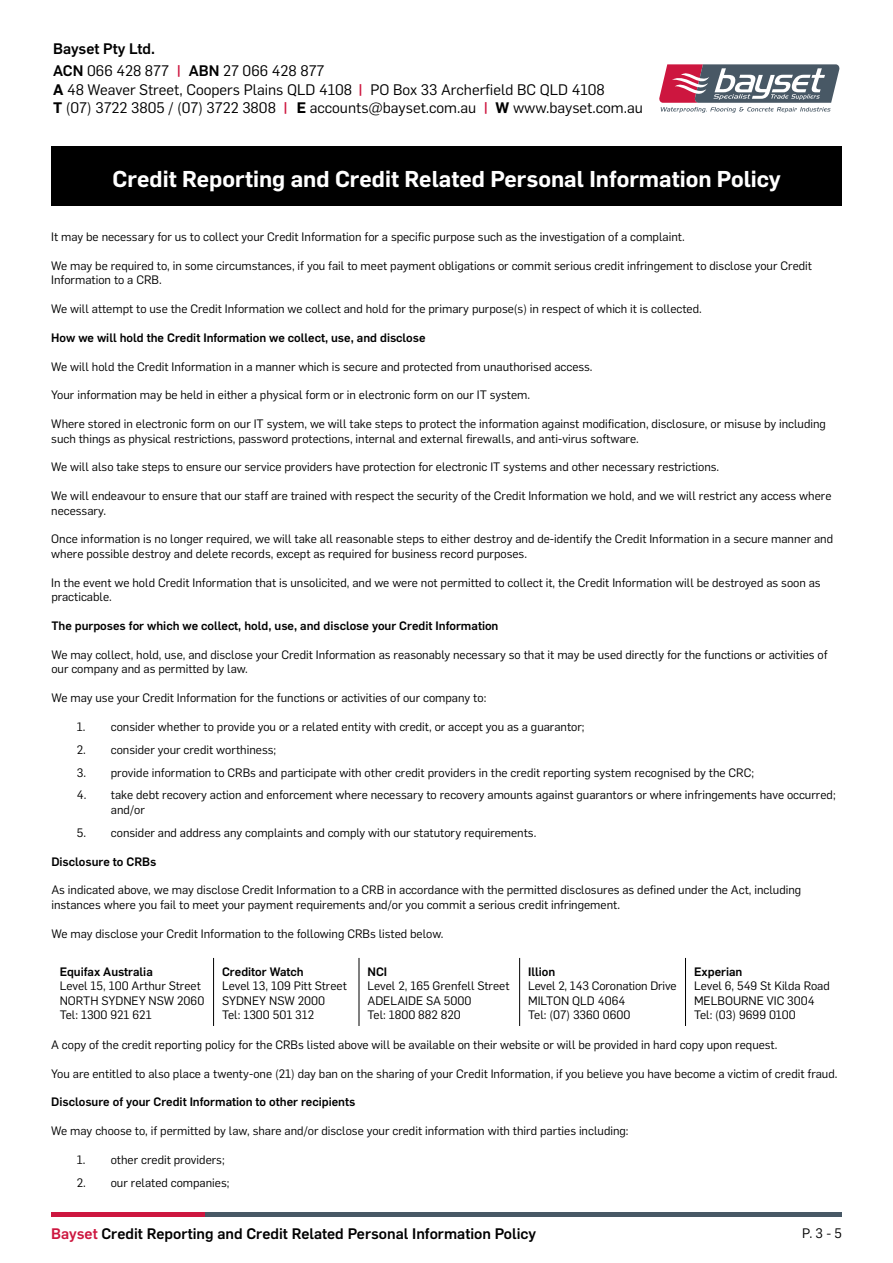
<style>
.page{position:relative;width:893px;height:1263px;background:#fff}
.page>*{position:absolute;margin:0;border:0;box-sizing:border-box;transform-origin:0 0}
.t1{font:600 22.5px "Flama";color:#fff}
.t2{font:15px/22.2px "Flama";color:#000}
.t3{font:500 15px "Flama";color:#000}
.t4{font:500 15px "Flama";color:#cd163f}
.t5{font:13.5px "Flama";color:#000}
.t6{font:12px/14.4px "Flama";color:#000}
.t7{font:500 12px "Flama";color:#000}
.s1{font-weight:500}
.s2{font-weight:500;color:#cd163f}
.s3{font-weight:600}
.s4{color:#cd163f}
</style>
<div class="page">
<hr style="left:51px;top:1212px;width:154px;height:4px;background:#cd163f">
<hr style="left:205px;top:1212px;width:637px;height:4px;background:#485865">
<hr style="left:213px;top:958px;width:1px;height:68px;background:#000">
<hr style="left:359px;top:958px;width:1px;height:68px;background:#000">
<hr style="left:519px;top:958px;width:1px;height:68px;background:#000">
<hr style="left:685px;top:958px;width:1px;height:68px;background:#000">
<div style="left:51px;top:147px;width:791px;height:59px;background:#000"></div>
<svg style="left:659px;top:64px;width:181px;height:49px"></svg>
<p class="t2" style="left:53px;top:37px;width:273px"><span class="s1">Bayset Pty Ltd.<br>ACN</span> 066 428 877 <span class="s2">|</span> <span class="s1">ABN</span> 27 066 428 877</p>
<p class="t2" style="left:53px;top:79px;width:553px;line-height:18px"><span class="s3">A</span> 48 Weaver Street, Coopers Plains QLD 4108 PO Box 33 Archerfield BC QLD 4108<br><span class="s3">T</span> (07) 3722 3805 / (07) 3722 3808 <span class="s2">|</span> <span class="s3">E</span> accounts@bayset.com.au <span class="s2">|</span></p>
<p class="t4" style="left:358px;top:78px;width:6px">|</p>
<p class="t2" style="left:496px;top:95px;width:149px"><span class="s3">W</span> www.bayset.com.au</p>
<h1 class="t1" style="left:113px;top:163px;width:670px">Credit Reporting and Credit Related Personal Information Policy</h1>
<p class="t6" style="left:51px;top:229px;width:635px">It may be necessary for us to collect your Credit Information for a specific purpose such as the investigation of a complaint.</p>
<p class="t6" style="left:51px;top:258px;width:762px">We may be required to, in some circumstances, if you fail to meet payment obligations or commit serious credit infringement to disclose your Credit<br>Information to a CRB.</p>
<p class="t6" style="left:51px;top:301px;width:652px">We will attempt to use the Credit Information we collect and hold for the primary purpose(s) in respect of which it is collected.</p>
<p class="t7" style="left:51px;top:329px;width:376px">How we will hold the Credit Information we collect, use, and disclose</p>
<p class="t6" style="left:51px;top:358px;width:543px">We will hold the Credit Information in a manner which is secure and protected from unauthorised access.</p>
<p class="t6" style="left:51px;top:387px;width:480px">Your information may be held in either a physical form or in electronic form on our IT system.</p>
<p class="t6" style="left:51px;top:416px;width:776px">Where stored in electronic form on our IT system, we will take steps to protect the information against modification, disclosure, or misuse by including such things as physical restrictions, password protections, internal and external firewalls, and anti-virus software.</p>
<p class="t6" style="left:51px;top:459px;width:669px">We will also take steps to ensure our service providers have protection for electronic IT systems and other necessary restrictions.</p>
<p class="t6" style="left:51px;top:488px;width:782px">We will endeavour to ensure that our staff are trained with respect the security of the Credit Information we hold, and we will restrict any access where necessary.</p>
<p class="t6" style="left:51px;top:531px;width:783px">Once information is no longer required, we will take all reasonable steps to either destroy and de-identify the Credit Information in a secure manner and where possible destroy and delete records, except as required for business record purposes.</p>
<p class="t6" style="left:51px;top:574px;width:771px">In the event we hold Credit Information that is unsolicited, and we were not permitted to collect it, the Credit Information will be destroyed as soon as practicable.</p>
<p class="t7" style="left:51px;top:617px;width:449px">The purposes for which we collect, hold, use, and disclose your Credit Information</p>
<p class="t6" style="left:51px;top:646px;width:778px">We may collect, hold, use, and disclose your Credit Information as reasonably necessary so that it may be used directly for the functions or activities of our company and as permitted by law.</p>
<p class="t6" style="left:51px;top:690px;width:436px">We may use your Credit Information for the functions or activities of our company to:</p>
<p class="t6" style="left:77px;top:718px;width:509px">1. consider whether to provide you or a related entity with credit, or accept you as a guarantor;</p>
<p class="t6" style="left:77px;top:741px;width:201px">2. consider your credit worthiness;</p>
<p class="t6" style="left:77px;top:764px;width:679px">3. provide information to CRBs and participate with other credit providers in the credit reporting system recognised by the CRC;</p>
<p class="t6" style="left:111px;top:787px;width:726px;text-indent:-34px">4. take debt recovery action and enforcement where necessary to recovery amounts against guarantors or where infringements have occurred; and/or</p>
<p class="t6" style="left:77px;top:824px;width:461px">5. consider and address any complaints and comply with our statutory requirements.</p>
<p class="t7" style="left:51px;top:853px;width:107px">Disclosure to CRBs</p>
<p class="t6" style="left:51px;top:882px;width:751px">As indicated above, we may disclose Credit Information to a CRB in accordance with the permitted disclosures as defined under the Act, including instances where you fail to meet your payment requirements and/or you commit a serious credit infringement.</p>
<p class="t6" style="left:51px;top:925px;width:394px">We may disclose your Credit Information to the following CRBs listed below.</p>
<p class="t7" style="left:60px;top:963px;width:95px">Equifax Australia</p>
<p class="t6" style="left:60px;top:978px;width:146px">Level 15, 100 Arthur Street<br>NORTH SYDNEY NSW 2060<br>Tel: 1300 921 621</p>
<p class="t7" style="left:222px;top:963px;width:83px">Creditor Watch</p>
<p class="t6" style="left:222px;top:978px;width:126px">Level 13, 109 Pitt Street<br>SYDNEY NSW 2000<br>Tel: 1300 501 312</p>
<p class="t7" style="left:367px;top:963px;width:21px">NCI</p>
<p class="t6" style="left:367px;top:978px;width:144px">Level 2, 165 Grenfell Street<br>ADELAIDE SA 5000<br>Tel: 1800 882 820</p>
<p class="t7" style="left:528px;top:963px;width:29px">Illion</p>
<p class="t6" style="left:528px;top:978px;width:150px">Level 2, 143 Coronation Drive<br>MILTON QLD 4064<br>Tel: (07) 3360 0600</p>
<p class="t7" style="left:694px;top:963px;width:50px">Experian</p>
<p class="t6" style="left:694px;top:978px;width:137px">Level 6, 549 St Kilda Road<br>MELBOURNE VIC 3004<br>Tel: (03) 9699 0100</p>
<p class="t6" style="left:51px;top:1036px;width:728px">A copy of the credit reporting policy for the CRBs listed above will be available on their website or will be provided in hard copy upon request.</p>
<p class="t6" style="left:51px;top:1065px;width:788px">You are entitled to also place a twenty-one (21) day ban on the sharing of your Credit Information, if you believe you have become a victim of credit fraud.</p>
<p class="t7" style="left:51px;top:1093px;width:306px">Disclosure of your Credit Information to other recipients</p>
<p class="t6" style="left:51px;top:1123px;width:579px">We may choose to, if permitted by law, share and/or disclose your credit information with third parties including:</p>
<p class="t6" style="left:77px;top:1152px;width:149px">1. other credit providers;</p>
<p class="t6" style="left:77px;top:1175px;width:154px">2. our related companies;</p>
<p class="t3" style="left:51px;top:1223px;width:486px"><span class="s4">Bayset</span> Credit Reporting and Credit Related Personal Information Policy</p>
<p class="t5" style="left:802px;top:1224px;width:41px">P. 3 - 5</p>
</div>
